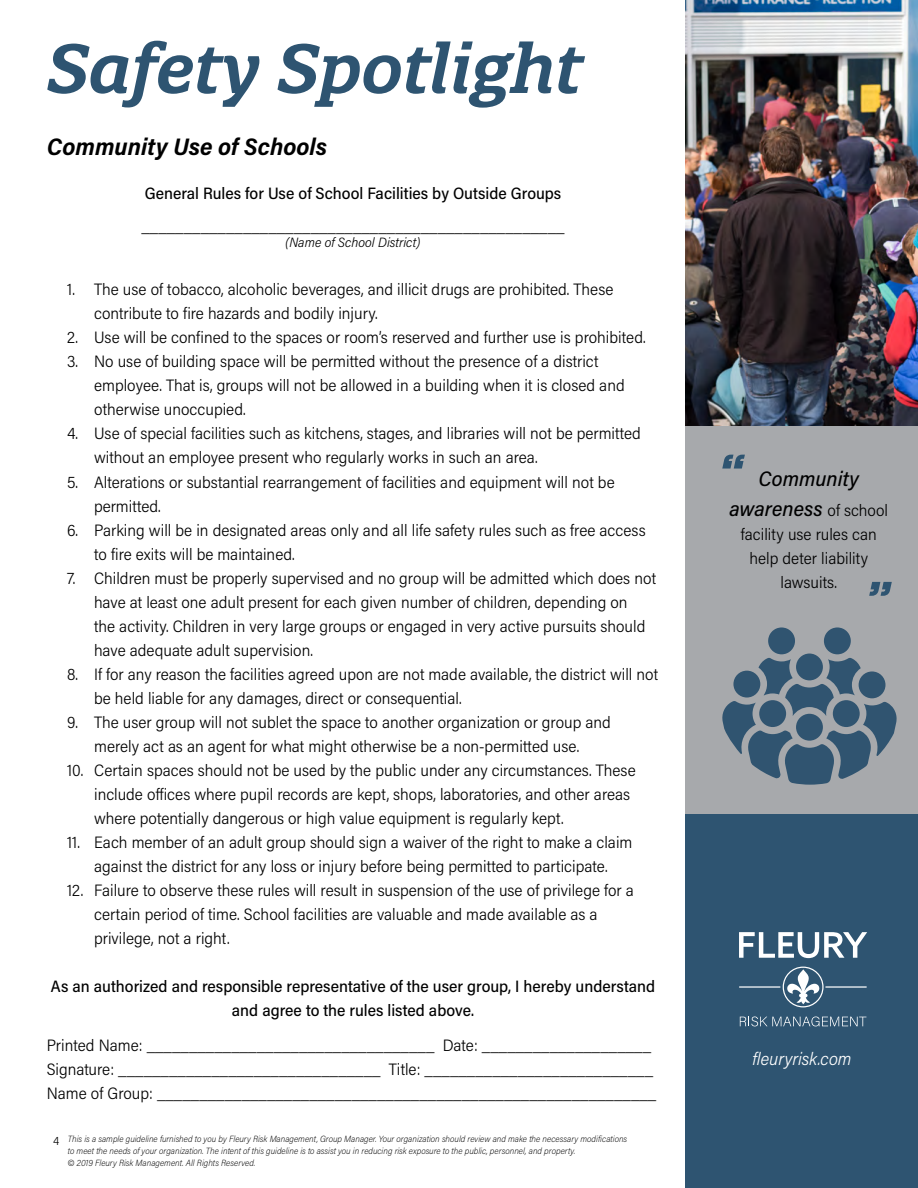
<style>
.page{position:relative;width:918px;height:1188px;background:#fff}
.page>*{position:absolute;margin:0;border:0;box-sizing:border-box;transform-origin:0 0}
.t1{font:italic 600 67.5px "Quatro Slab";color:#2e5471}
.t2{font:italic 600 52.5px "Quatro Slab";color:#2e5471}
.t3{font:italic 700 24px "Acumin Pro Semi Cond";color:#000}
.t4{font:italic 500 21px/30px "Acumin Pro Semi Cond";color:#000;text-align:center}
.t5{font:italic 300 18px "Acumin Pro Semi Cond";color:#fff}
.t6{font:300 16.5px/24px "Acumin Pro Semi Cond";color:#000}
.t7{font:500 16.5px/24px "Acumin Pro Semi Cond";color:#000;text-align:center}
.t8{font:italic 300 13.5px "Acumin Pro Semi Cond";color:#000}
.t9{font:300 12px "Acumin Pro Semi Cond";color:#000}
.t10{font:italic 200 9px/12px "Acumin Pro Semi Cond";color:#000}
.s1{font-weight:300;font-style:normal;font-size:16.5px}
</style>
<div class="page">
<div style="left:686px;top:426px;width:232px;height:408px;background:#a7a9ac"></div>
<img style="left:686px;top:0;width:232px;height:426px">
<div style="left:686px;top:815px;width:232px;height:373px;background:#2e5471"></div>
<svg style="left:739px;top:932px;width:128px;height:26px"></svg>
<svg style="left:740px;top:1017px;width:126px;height:9px"></svg>
<svg style="left:787px;top:969px;width:32px;height:35px"></svg>
<div style="left:783px;top:967px;width:41px;height:40px;border:1px solid #fff;border-radius:50%"></div>
<hr style="left:740px;top:986px;width:40px;height:2px;background:#fff">
<hr style="left:826px;top:986px;width:40px;height:2px;background:#fff">
<svg style="left:722px;top:627px;width:175px;height:158px"></svg>
<h1 class="t1" style="left:47px;top:26px;width:537px">Safety Spotlight</h1>
<h3 class="t3" style="left:47px;top:130px;width:282px">Community Use of Schools</h3>
<p class="t7" style="left:145px;top:181px;width:418px">General Rules for Use of School Facilities by Outside Groups</p>
<p class="t6" style="left:141px;top:214px;width:425px">__________________________________________________</p>
<p class="t8" style="left:286px;top:233px;width:137px">(Name of School District)</p>
<p class="t6" style="left:94px;top:277px;width:521px;text-indent:-27px">1. The use of tobacco, alcoholic beverages, and illicit drugs are prohibited. These contribute to fire hazards and bodily injury.</p>
<p class="t6" style="left:67px;top:325px;width:580px">2. Use will be confined to the spaces or room’s reserved and further use is prohibited.</p>
<p class="t6" style="left:94px;top:349px;width:532px;text-indent:-27px">3. No use of building space will be permitted without the presence of a district employee. That is, groups will not be allowed in a building when it is closed and otherwise unoccupied.</p>
<p class="t6" style="left:94px;top:421px;width:548px;text-indent:-27px">4. Use of special facilities such as kitchens, stages, and libraries will not be permitted without an employee present who regularly works in such an area.</p>
<p class="t6" style="left:94px;top:469px;width:522px;text-indent:-27px">5. Alterations or substantial rearrangement of facilities and equipment will not be permitted.</p>
<p class="t6" style="left:94px;top:517px;width:553px;text-indent:-27px">6. Parking will be in designated areas only and all life safety rules such as free access to fire exits will be maintained.</p>
<p class="t6" style="left:94px;top:565px;width:564px;text-indent:-27px">7. Children must be properly supervised and no group will be admitted which does not have at least one adult present for each given number of children, depending on<br>the activity. Children in very large groups or engaged in very active pursuits should have adequate adult supervision.</p>
<p class="t6" style="left:94px;top:661px;width:566px;text-indent:-27px">8. If for any reason the facilities agreed upon are not made available, the district will not be held liable for any damages, direct or consequential.</p>
<p class="t6" style="left:67px;top:709px;width:545px;text-align:center">9. The user group will not sublet the space to another organization or group and merely act as an agent for what might otherwise be a non-permitted use.</p>
<p class="t6" style="left:94px;top:757px;width:543px;text-indent:-27px">10. Certain spaces should not be used by the public under any circumstances. These include offices where pupil records are kept, shops, laboratories, and other areas where potentially dangerous or high value equipment is regularly kept.</p>
<p class="t6" style="left:67px;top:829px;width:567px;text-align:center">11. Each member of an adult group should sign a waiver of the right to make a claim against the district for any loss or injury before being permitted to participate.</p>
<p class="t6" style="left:94px;top:877px;width:541px;text-indent:-27px">12. Failure to observe these rules will result in suspension of the use of privilege for a certain period of time. School facilities are valuable and made available as a privilege, not a right.</p>
<p class="t7" style="left:51px;top:973px;width:606px">As an authorized and responsible representative of the user group, I hereby understand and agree to the rules listed above.</p>
<p class="t6" style="left:47px;top:1033px;width:611px">Printed Name: __________________________________ Date: ____________________<br>Signature: _______________________________ Title: ___________________________<br>Name of Group: ___________________________________________________________</p>
<p class="t9" style="left:53px;top:1132px;width:8px">4</p>
<p class="t10" style="left:68px;top:1132px;width:561px">This is a sample guideline furnished to you by Fleury Risk Management, Group Manager. Your organization should review and make the necessary modifications to meet the needs of your organization. The intent of this guideline is to assist you in reducing risk exposure to the public, personnel, and property.<br>© 2019 Fleury Risk Management. All Rights Reserved.</p>
<h2 class="t2" style="left:717px;top:443px;width:27px">“</h2>
<p class="t4" style="left:730px;top:463px;width:160px">Community awareness <span class="s1">of school</span></p>
<p class="t6" style="left:741px;top:522px;width:137px;text-align:center">facility use rules can help deter liability lawsuits.</p>
<h2 class="t2" style="left:864px;top:570px;width:27px">”</h2>
<p class="t5" style="left:752px;top:1046px;width:101px">fleuryrisk.com</p>
</div>
